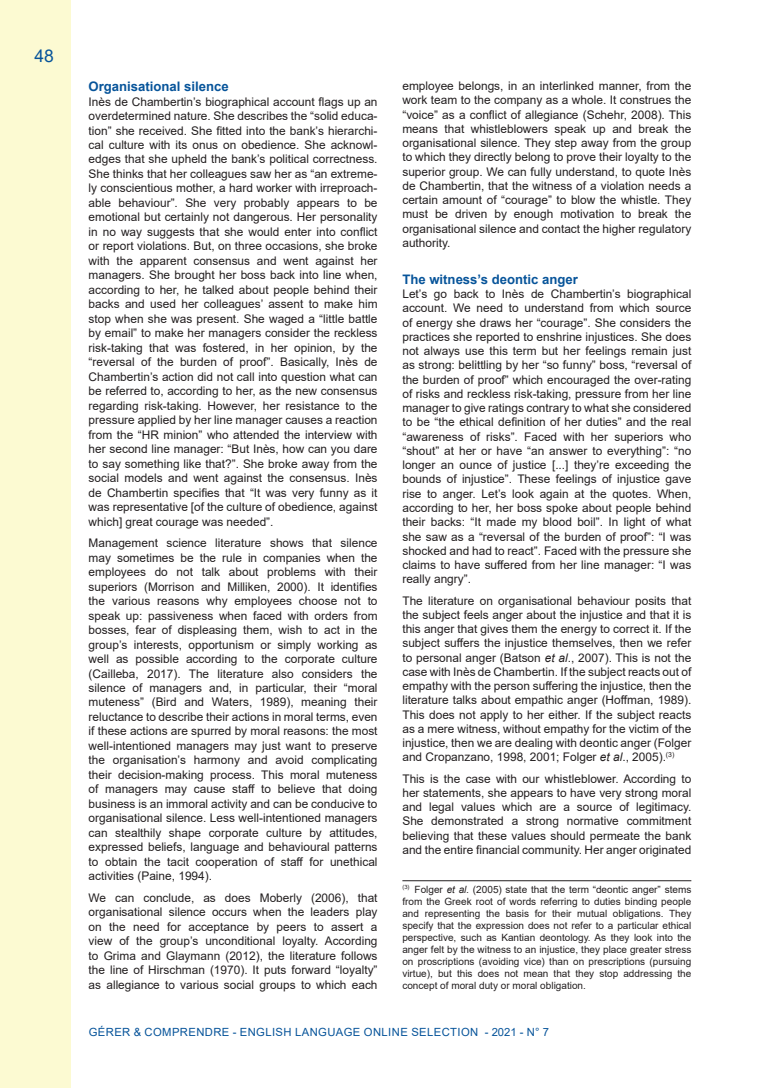
<style>
.page{position:relative;width:780px;height:1088px;background:#fff}
.page>*{position:absolute;margin:0;border:0;box-sizing:border-box;transform-origin:0 0}
.t1{font:17.5px "Arial";color:#07549a}
.Titre_2{font:700 13.12px "Arial";color:#07549a}
.texte_courant{font:11.88px/14.5px "Arial";color:#231f20;text-align:justify}
.t2{font:11.25px "Arial";letter-spacing:.035em;color:#07549a}
.notes-bas-de-page{font:10px/12px "Arial";color:#231f20;text-align:justify}
.s1{font-style:italic}
</style>
<div class="page">
<div style="left:0;top:0;width:71px;height:1088px;background:#fcfad2"></div>
<hr style="left:402px;top:880px;width:289px;height:1px;background:#231f20">
<h1 class="t1" style="left:35px;top:44px;width:21px">48</h1>
<p class="Titre_2" style="left:89px;top:77px;width:142px">Organisational silence</p>
<p class="texte_courant" style="left:89px;top:94px;width:290px">Inès de Chambertin’s biographical account flags up an overdetermined nature. She describes the “solid educa&shy;tion” she received. She fitted into the bank’s hierarchi&shy;cal culture with its onus on obedience. She acknowl&shy;edges that she upheld the bank’s political correctness.<br>She thinks that her colleagues saw her as “an extreme&shy;ly conscientious mother, a hard worker with irreproach&shy;able behaviour”. She very probably appears to be emotional but certainly not dangerous. Her personality in no way suggests that she would enter into conflict or report violations. But, on three occasions, she broke with the apparent consensus and went against her managers. She brought her boss back into line when, according to her, he talked about people behind their backs and used her colleagues’ assent to make him stop when she was present. She waged a “little battle by email” to make her managers consider the reckless risk-taking that was fostered, in her opinion, by the “reversal of the burden of proof”. Basically, Inès de Chambertin’s action did not call into question what can be referred to, according to her, as the new consensus regarding risk-taking. However, her resistance to the pressure applied by her line manager causes a reaction from the “HR minion” who attended the interview with her second line manager: “But Inès, how can you dare to say something like that?”. She broke away from the social models and went against the consensus. Inès de Chambertin specifies that “It was very funny as it was representative [of the culture of obedience, against which] great courage was needed”.</p>
<p class="texte_courant" style="left:89px;top:536px;width:290px">Management science literature shows that silence may sometimes be the rule in companies when the employees do not talk about problems with their superiors (Morrison and Milliken, 2000). It identifies the various reasons why employees choose not to speak up: passiveness when faced with orders from bosses, fear of displeasing them, wish to act in the group’s interests, opportunism or simply working as well as possible according to the corporate culture (Cailleba, 2017). The literature also considers the silence of managers and, in particular, their “moral muteness” (Bird and Waters, 1989), meaning their reluctance to describe their actions in moral terms, even if these actions are spurred by moral reasons: the most well-intentioned managers may just want to preserve the organisation’s harmony and avoid complicating their decision-making process. This moral muteness of managers may cause staff to believe that doing business is an immoral activity and can be conducive to organisational silence. Less well-intentioned managers can stealthily shape corporate culture by attitudes, expressed beliefs, language and behavioural patterns to obtain the tacit cooperation of staff for unethical activities (Paine, 1994).</p>
<p class="texte_courant" style="left:89px;top:890px;width:290px">We can conclude, as does Moberly (2006), that organisational silence occurs when the leaders play on the need for acceptance by peers to assert a view of the group’s unconditional loyalty. According to Grima and Glaymann (2012), the literature follows the line of Hirschman (1970). It puts forward “loyalty” as allegiance to various social groups to which each</p>
<p class="texte_courant" style="left:402px;top:79px;width:290px">employee belongs, in an interlinked manner, from the work team to the company as a whole. It construes the “voice” as a conflict of allegiance (Schehr, 2008). This means that whistleblowers speak up and break the organisational silence. They step away from the group to which they directly belong to prove their loyalty to the superior group. We can fully understand, to quote Inès de Chambertin, that the witness of a violation needs a certain amount of “courage” to blow the whistle. They must be driven by enough motivation to break the organisational silence and contact the higher regulatory authority.</p>
<p class="Titre_2" style="left:402px;top:270px;width:177px">The witness’s deontic anger</p>
<p class="texte_courant" style="left:402px;top:287px;width:290px">Let’s go back to Inès de Chambertin’s biographical account. We need to understand from which source of energy she draws her “courage”. She considers the practices she reported to enshrine injustices. She does not always use this term but her feelings remain just as strong: belittling by her “so funny” boss, “reversal of the burden of proof” which encouraged the over-rating of risks and reckless risk-taking, pressure from her line manager to give ratings contrary to what she considered to be “the ethical definition of her duties” and the real “awareness of risks”. Faced with her superiors who “shout” at her or have “an answer to everything”: “no longer an ounce of justice [...] they’re exceeding the bounds of injustice”. These feelings of injustice gave rise to anger. Let’s look again at the quotes. When, according to her, her boss spoke about people behind their backs: “It made my blood boil”. In light of what she saw as a “reversal of the burden of proof”: “I was shocked and had to react”. Faced with the pressure she claims to have suffered from her line manager: “I was really angry”.</p>
<p class="texte_courant" style="left:402px;top:593px;width:290px">The literature on organisational behaviour posits that the subject feels anger about the injustice and that it is this anger that gives them the energy to correct it. If the subject suffers the injustice themselves, then we refer to personal anger (Batson <span class="s1">et al</span>., 2007). This is not the case with Inès de Chambertin. If the subject reacts out of empathy with the person suffering the injustice, then the literature talks about empathic anger (Hoffman, 1989).<br>This does not apply to her either. If the subject reacts as a mere witness, without empathy for the victim of the injustice, then we are dealing with deontic anger (Folger and Cropanzano, 1998, 2001; Folger <span class="s1">et al</span>., 2005).<sup>(3)</sup></p>
<p class="texte_courant" style="left:402px;top:771px;width:290px">This is the case with our whistleblower. According to her statements, she appears to have very strong moral and legal values which are a source of legitimacy.<br>She demonstrated a strong normative commitment believing that these values should permeate the bank and the entire financial community. Her anger originated</p>
<p class="notes-bas-de-page" style="left:402px;top:883px;width:290px"><sup>(3)</sup> Folger <span class="s1">et al.</span> (2005) state that the term “deontic anger” stems from the Greek root of words referring to duties binding people and representing the basis for their mutual obligations. They specify that the expression does not refer to a particular ethical perspective, such as Kantian deontology. As they look into the anger felt by the witness to an injustice, they place greater stress on proscriptions (avoiding vice) than on prescriptions (pursuing virtue), but this does not mean that they stop addressing the concept of moral duty or moral obligation.</p>
<p class="t2" style="left:89px;top:1024px;width:462px">GÉRER &amp; COMPRENDRE - ENGLISH LANGUAGE ONLINE SELECTION - 2021 - N° 7</p>
</div>
